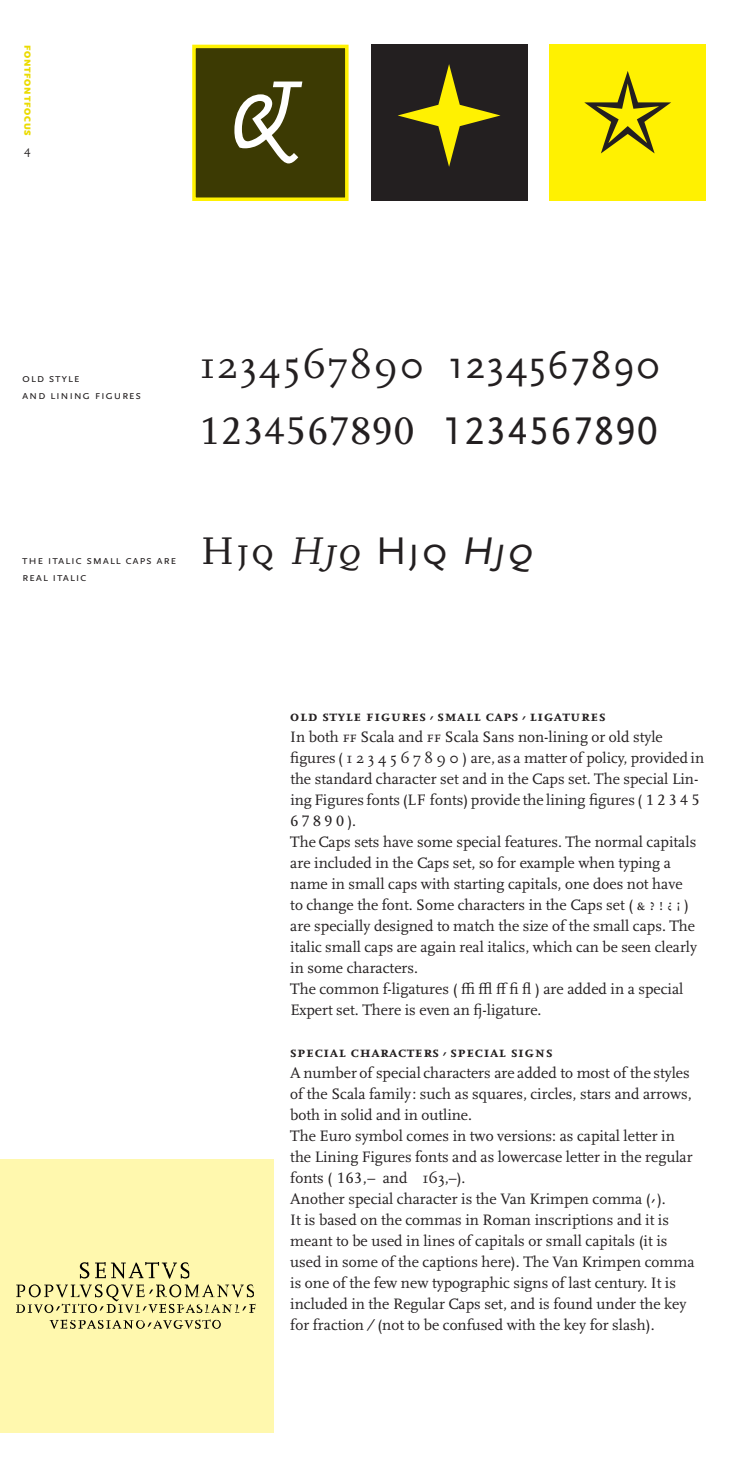
<style>
.page{position:relative;width:737px;height:1474px;background:#fff}
.page>*{position:absolute;margin:0;border:0;box-sizing:border-box;transform-origin:0 0}
.t1{font:126px "Scala Sans Caps Bold Exp";color:#fff101}
.t2{font:italic 113.75px "Scala Sans";color:#fff}
.t3{font:101.15px "Scala Caps Bold Italic Exp";color:#231f20}
.t4{font:40.25px "Scala";letter-spacing:.04em;color:#231f20}
.t5{font:40.25px "Scala LF Caps";letter-spacing:.035em;color:#231f20}
.t6{font:40.25px "Scala Caps";color:#231f20}
.t7{font:15.75px/21px "Scala";color:#231f20}
.t8{font:700 15.75px "Scala Caps";letter-spacing:.055em;color:#231f20}
.t9{font:15.75px "Scala LF";color:#231f20}
.t10{font:15.58px "Scala";color:#231f20}
.t11{font:12.25px/17.2px "Scala Sans Caps";letter-spacing:.05em;color:#231f20}
.t12{font:12.25px "Scala";color:#231f20}
.t13{font:900 9.1px "Scala Sans";letter-spacing:.085em;color:#ebdb01}
.s1{font-family:"Scala Sans"}
.s2{font-family:"Scala Sans LF Caps"}
.s3{font-family:"Scala"}
.s4{font-family:"Scala";font-style:italic}
.s5{font-style:italic}
.s6{font-family:"Scala Sans Caps"}
.s7{font-family:"Scala Sans";font-style:italic}
.s8{font-family:"Scala Sans Caps";font-style:italic}
.s9{font-weight:400}
.s10{font-family:"Scala Caps"}
.s11{font-size:15.75px}
.s12{font-family:"Scala LF"}
.s13{font-family:"Scala Regular Expert"}
</style>
<div class="page">
<div style="left:0;top:1159px;width:273px;height:273px;background:#fff8ae"></div>
<div style="left:549px;top:45px;width:157px;height:156px;background:#fff101"></div>
<div style="left:371px;top:45px;width:156px;height:156px;background:#231f20"></div>
<div style="left:194px;top:46px;width:153px;height:153px;background:#3c3a03"></div>
<div style="left:192px;top:45px;width:156px;height:156px;border:4px solid #fff101"></div>
<svg style="left:16px;top:1262px;width:239px;height:50px"></svg>
<p class="t13" style="left:33px;top:45px;width:92px;rotate:90deg">FONTFONTFOCUS</p>
<p class="t12" style="left:24px;top:145px;width:8px">4</p>
<h2 class="t2" style="left:229px;top:64px;width:69px">&amp;</h2>
<h1 class="t1" style="left:391px;top:40px;width:117px">©</h1>
<h3 class="t3" style="left:581px;top:53px;width:94px">©</h3>
<p class="t11" style="left:22px;top:369px;width:120px">old style<br>and lining figures</p>
<h3 class="t4" style="left:200px;top:348px;width:461px">1234567890 <span class="s1">1234567890</span></h3>
<h3 class="t5" style="left:200px;top:406px;width:459px">1234567890 <span class="s2">1234567890</span></h3>
<p class="t11" style="left:22px;top:551px;width:155px">the italic small caps are real italic</p>
<h3 class="t6" style="left:201px;top:526px;width:334px"><span class="s3">H</span>jq <span class="s4">H</span><span class="s5">jq</span> <span class="s1">H</span><span class="s6">jq</span> <span class="s7">H</span><span class="s8">jq</span></h3>
<p class="t8" style="left:290px;top:706px;width:316px">old style figures <span class="s9">⁄</span> small caps <span class="s9">⁄</span> ligatures</p>
<p class="t7" style="left:290px;top:727px;width:374px">In both <span class="s10">ff</span> Scala and <span class="s10">ff</span> Scala Sans non-lining or old style</p>
<p class="t10" style="left:290px;top:751px;width:415px">figures ( 1 2 3 4 5 6 7 8 9 0 ) are, as a matter of policy, provided <span class="s11">in</span></p>
<p class="t7" style="left:290px;top:769px;width:411px">the standard character set and in the Caps set. The special Lin&shy;ing Figures fonts (LF fonts) provide the lining figures ( <span class="s12">1 2 3 4 5</span></p>
<p class="t9" style="left:290px;top:814px;width:67px">6 7 8 9 0 <span class="s3">).</span></p>
<p class="t7" style="left:290px;top:832px;width:407px">The Caps sets have some special features. The normal capitals are included in the Caps set, so for example when typing a name in small caps with starting capitals, one does not have to change the font. Some characters in the Caps set ( <span class="s10">&amp; ? ! ¿ ¡</span> ) are specially designed to match the size of the small caps. The</p>
<p class="t10" style="left:290px;top:940px;width:408px">italic small caps are again real italics, which can be seen clearly</p>
<p class="t7" style="left:290px;top:958px;width:394px">in some characters.<br>The common f-ligatures ( <span class="s13">; &lt; = &gt; ?</span> ) are added in a special<br>Expert set. There is even an <span class="s13">@</span>-ligature.</p>
<p class="t8" style="left:290px;top:1042px;width:264px">special characters <span class="s9">⁄</span> special signs</p>
<p class="t7" style="left:290px;top:1063px;width:406px">A number of special characters are added to most of the styles of the Scala family: such as squares, circles, stars and arrows, both in solid and in outline.<br>The Euro symbol comes in two versions: as capital letter in the Lining Figures fonts and as lowercase letter in the regular fonts (<span class="s12">¤ 163,–</span> and 163,–).<br>Another special character is the Van Krimpen comma (<span class="s10">⁄</span>).<br>It is based on the commas in Roman inscriptions and it is meant to be used in lines of capitals or small capitals (it is used in some of the captions here). The Van Krimpen comma is one of the few new typographic signs of last century. It is included in the Regular Caps set, and is found under the key for fraction⁄(not to be confused with the key for slash).</p>
</div>
